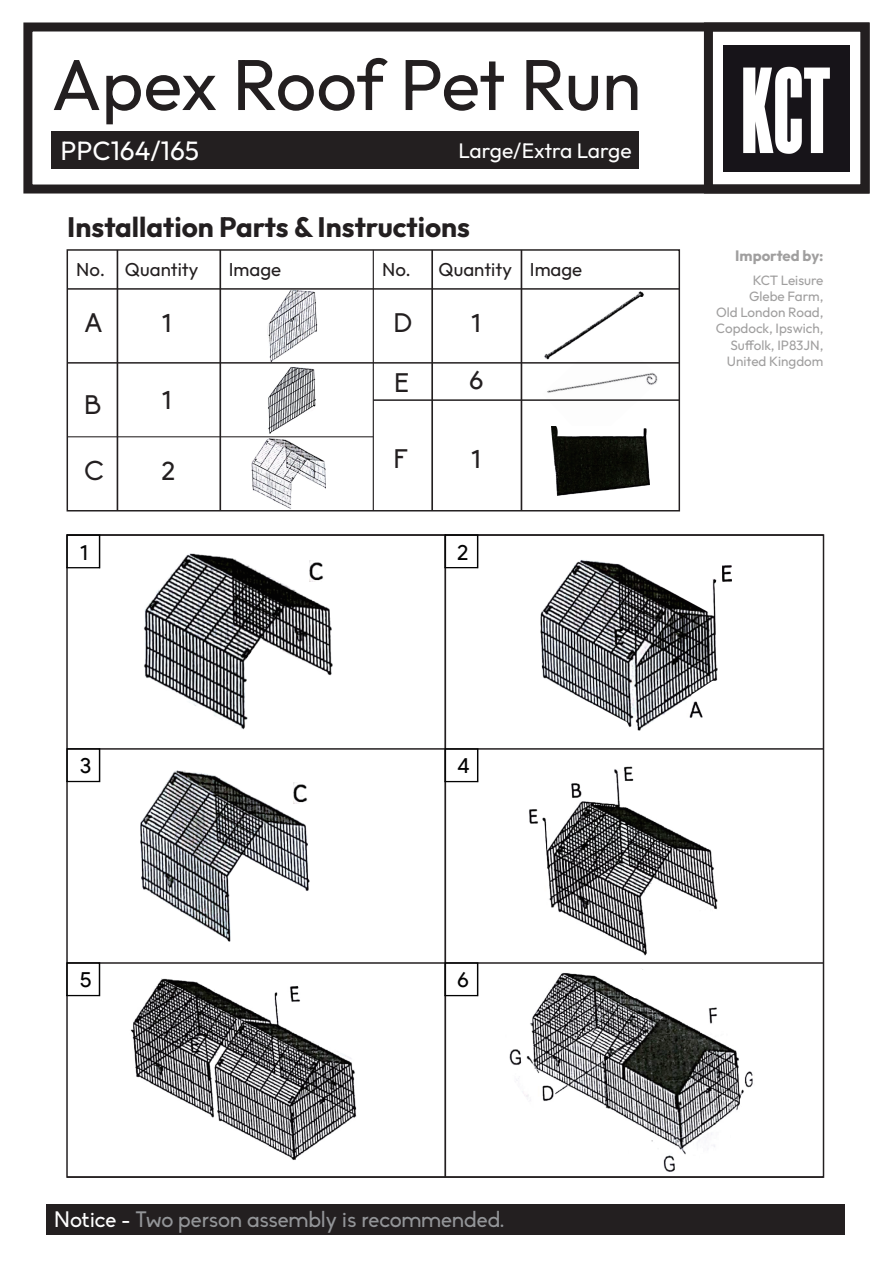
<style>
.page{position:relative;width:893px;height:1263px;background:#fff}
.page>*{position:absolute;margin:0;border:0;box-sizing:border-box;transform-origin:0 0}
.t1{font:72px "Outfit";letter-spacing:-.015em;color:#231f20}
.t2{font:700 28.05px "Outfit";color:#231f20}
.t3{font:26.4px "Outfit";color:#fff}
.t4{font:26.4px "Biko";color:#231f20}
.t5{font:26.4px/57.4px "Product Sans";color:#231f20}
.t6{font:22.05px "Biko";color:#939598}
.t7{font:21.75px "Product Sans";color:#030303}
.t8{font:21px "Outfit";letter-spacing:-.01em;color:#fff}
.t9{font:18.6px "Outfit";color:#231f20}
.t10{font:700 15px "Outfit";color:#a09f9f}
.t11{font:13.5px/16.2px "Outfit";color:#a09f9f;text-align:right}
.s1{color:#fff}
</style>
<div class="page">
<div style="left:23px;top:22px;width:847px;height:172px;border:9px solid #231f20"></div>
<div style="left:52px;top:132px;width:587px;height:37px;background:#231f20"></div>
<div style="left:46px;top:1204px;width:798px;height:31px;background:#231f20"></div>
<img style="left:724px;top:45px;width:126px;height:126px">
<div style="left:704px;top:22px;width:166px;height:172px;border:9px solid #231f20"></div>
<img style="left:509px;top:973px;width:244px;height:199px">
<img style="left:130px;top:978px;width:227px;height:182px">
<img style="left:529px;top:766px;width:189px;height:190px">
<hr style="left:67px;top:534px;width:756px;height:2px;background:#231f20">
<hr style="left:67px;top:748px;width:756px;height:2px;background:#231f20">
<hr style="left:67px;top:962px;width:756px;height:2px;background:#231f20">
<hr style="left:67px;top:1176px;width:756px;height:2px;background:#231f20">
<hr style="left:444px;top:535px;width:2px;height:642px;background:#231f20">
<svg style="left:66px;top:534px;width:34px;height:34px"></svg>
<svg style="left:444px;top:534px;width:34px;height:34px"></svg>
<svg style="left:66px;top:748px;width:34px;height:34px"></svg>
<svg style="left:444px;top:748px;width:34px;height:34px"></svg>
<svg style="left:66px;top:962px;width:34px;height:34px"></svg>
<svg style="left:444px;top:962px;width:34px;height:34px"></svg>
<img style="left:144px;top:553px;width:189px;height:177px">
<img style="left:309px;top:561px;width:16px;height:20px">
<img style="left:541px;top:560px;width:176px;height:170px">
<img style="left:723px;top:565px;width:8px;height:16px">
<img style="left:140px;top:770px;width:169px;height:171px">
<img style="left:293px;top:783px;width:16px;height:20px">
<svg style="left:621px;top:969px;width:43px;height:29px"></svg>
<img style="left:547px;top:372px;width:111px;height:66px">
<img style="left:552px;top:426px;width:98px;height:70px">
<img style="left:544px;top:291px;width:100px;height:69px">
<img style="left:251px;top:437px;width:75px;height:72px">
<img style="left:268px;top:367px;width:48px;height:67px">
<img style="left:267px;top:290px;width:51px;height:72px">
<div style="left:67px;top:249px;width:613px;height:262px;border:1px solid #231f20"></div>
<hr style="left:67px;top:288px;width:612px;height:2px;background:#231f20">
<hr style="left:67px;top:362px;width:612px;height:2px;background:#231f20">
<hr style="left:67px;top:436px;width:306px;height:1px;background:#231f20">
<hr style="left:373px;top:250px;width:1px;height:261px;background:#231f20">
<hr style="left:117px;top:250px;width:1px;height:261px;background:#231f20">
<hr style="left:219px;top:250px;width:2px;height:261px;background:#231f20">
<hr style="left:431px;top:250px;width:2px;height:261px;background:#231f20">
<hr style="left:521px;top:250px;width:1px;height:261px;background:#231f20">
<hr style="left:373px;top:399px;width:306px;height:2px;background:#231f20">
<h1 class="t1" style="left:52px;top:44px;width:591px">Apex Roof Pet Run</h1>
<h3 class="t3" style="left:61px;top:135px;width:140px">PPC164/165</h3>
<h3 class="t8" style="left:458px;top:138px;width:175px">Large/Extra Large</h3>
<h2 class="t2" style="left:67px;top:211px;width:404px">Installation Parts &amp; Instructions</h2>
<h3 class="t9" style="left:76px;top:259px;width:124px">No. Quantity</h3>
<h3 class="t9" style="left:229px;top:259px;width:54px">Image</h3>
<h3 class="t9" style="left:382px;top:259px;width:202px">No. Quantity Image</h3>
<h3 class="t4" style="left:84px;top:308px;width:20px">A</h3>
<h3 class="t5" style="left:161px;top:295px;width:12px">1</h3>
<h3 class="t4" style="left:84px;top:390px;width:18px">B</h3>
<h3 class="t4" style="left:84px;top:456px;width:21px">C</h3>
<h3 class="t5" style="left:161px;top:372px;width:12px">1</h3>
<h3 class="t5" style="left:161px;top:443px;width:15px">2</h3>
<h3 class="t4" style="left:394px;top:308px;width:20px">D</h3>
<h3 class="t5" style="left:469px;top:295px;width:16px">1<br>6</h3>
<h3 class="t4" style="left:394px;top:368px;width:17px">E</h3>
<h3 class="t4" style="left:394px;top:444px;width:15px">F</h3>
<h3 class="t5" style="left:471px;top:430px;width:12px">1</h3>
<h3 class="t7" style="left:80px;top:540px;width:10px">1</h3>
<h3 class="t7" style="left:457px;top:540px;width:13px">2</h3>
<p class="t10" style="left:735px;top:247px;width:90px">Imported by:</p>
<p class="t11" style="left:716px;top:272px;width:109px">KCT Leisure<br>Glebe Farm,<br>Old London Road,<br>Copdock, Ipswich,<br>Suffolk, IP83JN,<br>United Kingdom</p>
<h3 class="t7" style="left:80px;top:754px;width:13px">3</h3>
<h3 class="t7" style="left:457px;top:754px;width:14px">4</h3>
<h3 class="t7" style="left:80px;top:968px;width:14px">5</h3>
<h3 class="t7" style="left:457px;top:968px;width:13px">6</h3>
<h3 class="t6" style="left:54px;top:1207px;width:452px"><span class="s1">Notice -</span> Two person assembly is recommended.</h3>
</div>
